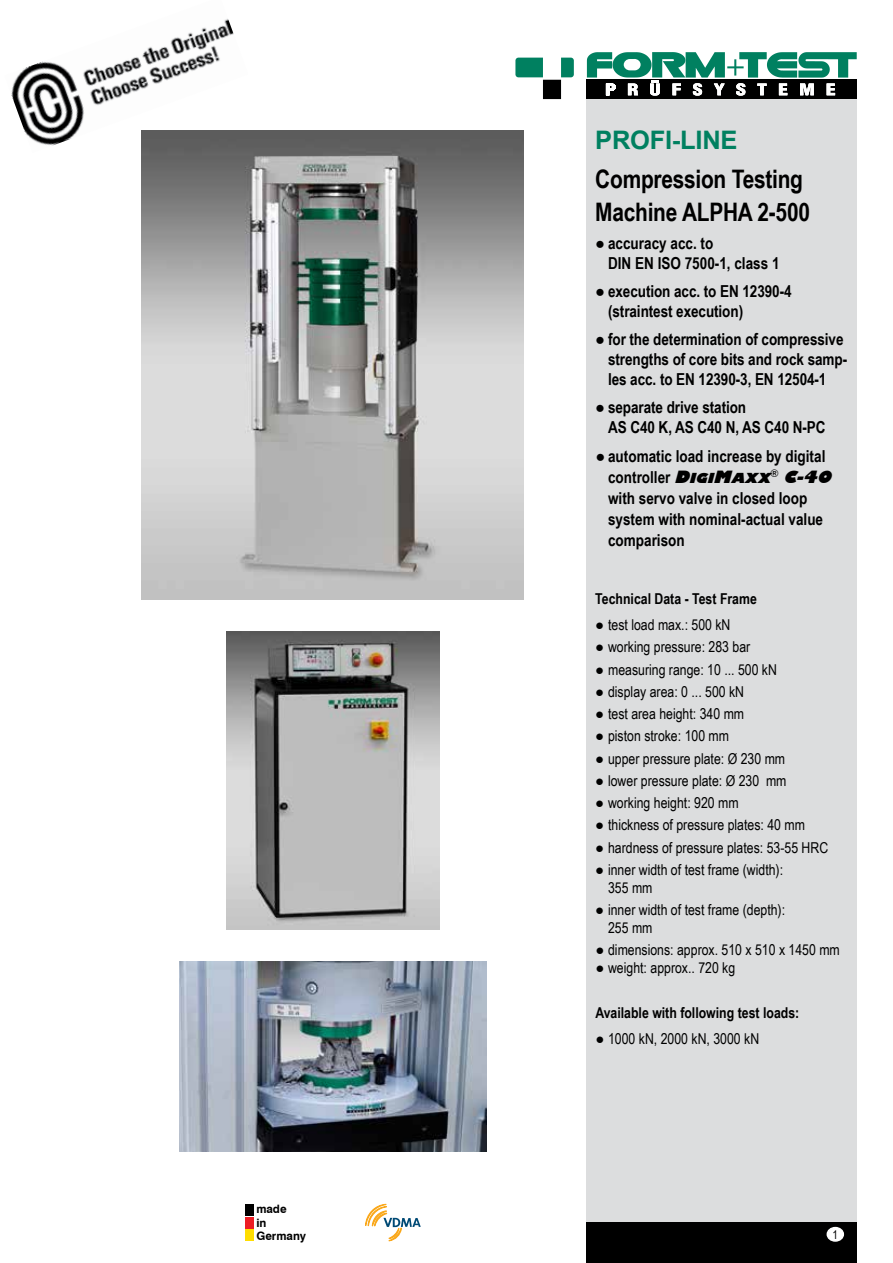
<style>
.page{position:relative;width:893px;height:1263px;background:#fff}
.page>*{position:absolute;margin:0;border:0;box-sizing:border-box;transform-origin:0 0}
.t1{font:700 25.5px/32.4px "Arial Narrow";letter-spacing:-.01em;color:#000}
.t2{font:700 25.5px "Arial";letter-spacing:-.01em;color:#008060}
.t3{font:700 16.5px/19.8px "Arial Narrow";letter-spacing:-.005em;color:#000}
.t4{font:15px/18px "Arial Narrow";color:#000}
.t5{font:700 15px "Arial Narrow";color:#000}
.t6{font:12px "Arial Narrow";color:#000}
.t7{font:700 11.55px/13.2px "Swiss 721 BT";color:#000}
.s1{font-family:"Gentle Sans Ultra";font-style:italic}
.s2{font-family:"Gentle Sans Ultra";font-style:italic;font-size:13.5px}
</style>
<div class="page">
<div style="left:587px;top:99px;width:270px;height:1160px;background:#dcddde"></div>
<div style="left:587px;top:1222px;width:270px;height:41px;background:#000"></div>
<div style="left:827px;top:1227px;width:16px;height:14px;background:#fff;border-radius:50%"></div>
<div style="left:826px;top:1227px;width:18px;height:15px;border:2px solid #fff;border-radius:50%"></div>
<img style="left:142px;top:131px;width:382px;height:469px">
<img style="left:226px;top:631px;width:213px;height:298px">
<img style="left:179px;top:961px;width:307px;height:190px">
<div style="left:245px;top:1204px;width:8px;height:12px;background:#000"></div>
<div style="left:245px;top:1217px;width:8px;height:11px;background:#ed1d24"></div>
<div style="left:245px;top:1229px;width:8px;height:12px;background:#fd0"></div>
<svg style="left:365px;top:1204px;width:56px;height:37px"></svg>
<div style="left:587px;top:80px;width:270px;height:19px;background:#000"></div>
<div style="left:543px;top:80px;width:18px;height:19px;background:#000"></div>
<svg style="left:515px;top:58px;width:28px;height:19px"></svg>
<svg style="left:561px;top:58px;width:13px;height:19px"></svg>
<svg style="left:587px;top:52px;width:270px;height:44px"></svg>
<img style="left:11px;top:19px;width:237px;height:134px">
<p class="t7" style="left:256px;top:1203px;width:51px">made<br>in<br>Germany</p>
<h1 class="t2" style="left:595px;top:122px;width:144px">PROFI-LINE</h1>
<h1 class="t1" style="left:595px;top:162px;width:216px">Compression Testing<br>Machine ALPHA 2-500</h1>
<p class="t3" style="left:608px;top:232px;width:173px;text-indent:-13px">● accuracy acc. to<br>DIN EN ISO 7500-1, class 1</p>
<p class="t3" style="left:608px;top:280px;width:185px;text-indent:-13px">● execution acc. to EN 12390-4 (straintest execution)</p>
<p class="t3" style="left:608px;top:329px;width:241px;text-indent:-13px">● for the determination of compressive strengths of core bits and rock samp&shy;les acc. to EN 12390-3, EN 12504-1</p>
<p class="t3" style="left:608px;top:396px;width:219px;text-indent:-13px">● separate drive station<br>AS C40 K, AS C40 N, AS C40 N-PC</p>
<p class="t3" style="left:608px;top:445px;width:230px;line-height:21px;text-indent:-13px">● automatic load increase by digital c o n t ro l l e r <span class="s1">D</span><span class="s2">IGI</span><span class="s1">M</span><span class="s2">AXX</span><sup>®</sup> <span class="s1">C-40 </span>with servo valve in closed loop system with nominal-actual value comparison</p>
<p class="t5" style="left:595px;top:587px;width:163px">Technical Data - Test Frame</p>
<p class="t4" style="left:595px;top:615px;width:137px">● test load max.: 500 kN</p>
<p class="t4" style="left:595px;top:637px;width:156px">● working pressure: 283 bar</p>
<p class="t4" style="left:595px;top:660px;width:183px">● measuring range: 10 ... 500 kN</p>
<p class="t4" style="left:595px;top:682px;width:150px">● display area: 0 ... 500 kN</p>
<p class="t4" style="left:595px;top:704px;width:150px">● test area height: 340 mm</p>
<p class="t4" style="left:595px;top:726px;width:135px">● piston stroke: 100 mm</p>
<p class="t4" style="left:595px;top:749px;width:191px">● upper pressure plate: Ø 230 mm</p>
<p class="t4" style="left:595px;top:771px;width:193px">● lower pressure plate: Ø 230 mm</p>
<p class="t4" style="left:595px;top:793px;width:145px">● working height: 920 mm</p>
<p class="t4" style="left:595px;top:815px;width:211px">● thickness of pressure plates: 40 mm</p>
<p class="t4" style="left:595px;top:838px;width:234px">● hardness of pressure plates: 53-55 HRC</p>
<p class="t4" style="left:608px;top:860px;width:177px;text-indent:-13px">● inner width of test frame (width):<br>355 mm</p>
<p class="t4" style="left:608px;top:900px;width:179px;text-indent:-13px">● inner width of test frame (depth):<br>255 mm</p>
<p class="t4" style="left:595px;top:940px;width:246px">● dimensions: approx. 510 x 510 x 1450 mm</p>
<p class="t4" style="left:595px;top:958px;width:141px">● weight: approx.. 720 kg</p>
<p class="t5" style="left:595px;top:1001px;width:205px">Available with following test loads:</p>
<p class="t4" style="left:595px;top:1029px;width:165px">● 1000 kN, 2000 kN, 3000 kN</p>
<p class="t6" style="left:833px;top:1225px;width:7px">1</p>
</div>
